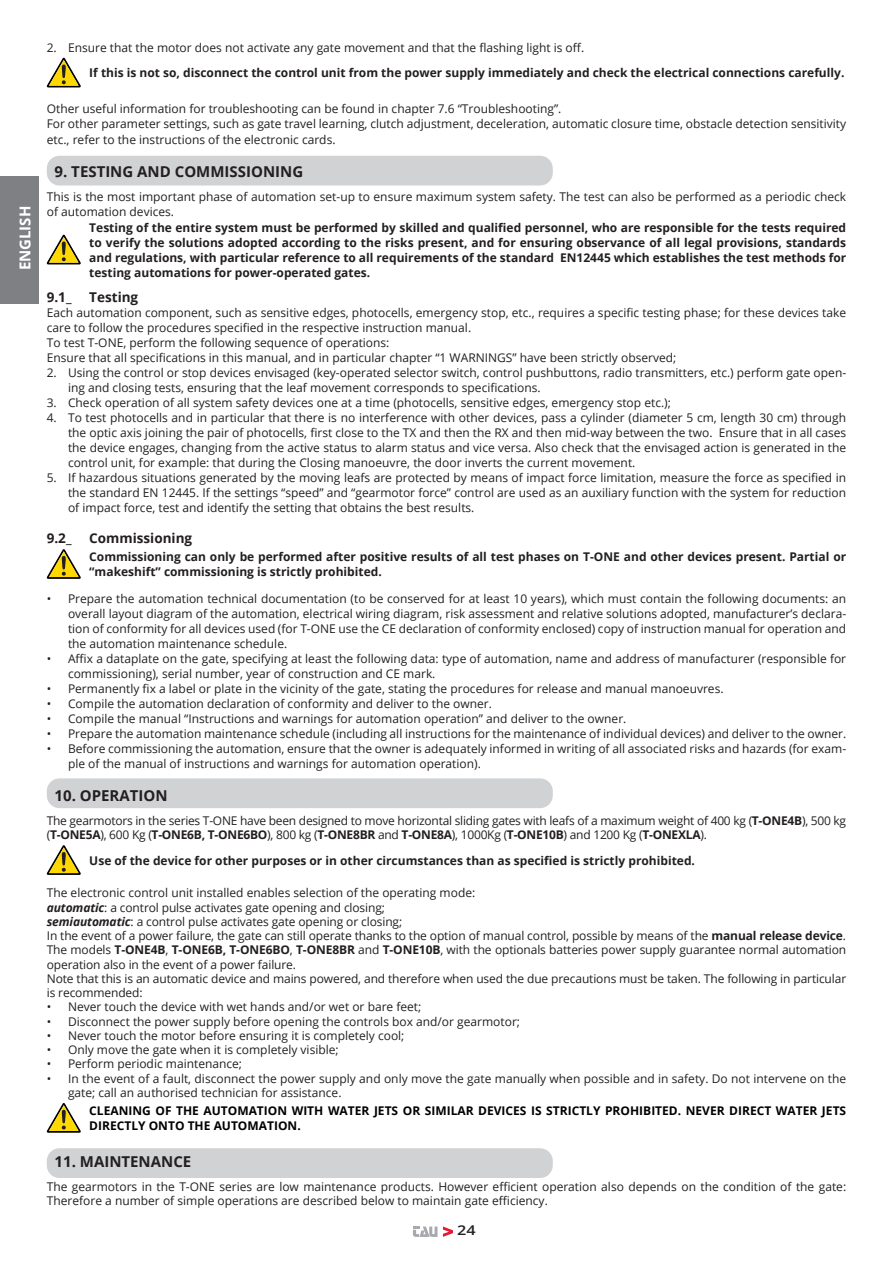
<style>
.page{position:relative;width:893px;height:1263px;background:#fff}
.page>*{position:absolute;margin:0;border:0;box-sizing:border-box;transform-origin:0 0}
.Titolo{font:700 15px "Open Sans";color:#231f20}
.t1{font:700 15px "Open Sans";color:#fff}
.Sottotitolo{font:700 13.5px "Open Sans";color:#231f20}
.t2{font:600 13.5px "Open Sans";color:#231f20;scale:1.2 1}
.Stacco_5{font:12px/15px "Open Sans";color:#231f20}
.Rientro_10G{font:700 12px/15px "Open Sans";color:#231f20;text-align:justify}
.Testo{font:12px/15px "Open Sans";color:#231f20}
.Rientro10{font:12px/14.2px "Open Sans";letter-spacing:-.01em;color:#231f20}
.Rientro10_con_trad{font:12px/14.2px "Open Sans";color:#231f20}
.Stacco_5-2{font:12px/14.2px "Open Sans";letter-spacing:-.02em;color:#231f20}
.Rientro_10G-2{font:700 12px/14.2px "Open Sans";color:#000}
.s1{font-weight:700}
.s2{font-weight:700;font-style:italic}
</style>
<div class="page">
<svg style="left:443px;top:1226px;width:10px;height:11px"></svg>
<svg style="left:413px;top:1226px;width:24px;height:11px"></svg>
<svg style="left:47px;top:58px;width:34px;height:29px"></svg>
<div style="left:47px;top:156px;width:506px;height:30px;background:#d1d2d4;border-radius:13px"></div>
<svg style="left:47px;top:235px;width:34px;height:29px"></svg>
<svg style="left:47px;top:549px;width:34px;height:30px"></svg>
<div style="left:47px;top:778px;width:506px;height:30px;background:#d1d2d4;border-radius:13px"></div>
<svg style="left:47px;top:845px;width:34px;height:30px"></svg>
<svg style="left:47px;top:1103px;width:34px;height:30px"></svg>
<div style="left:47px;top:1148px;width:506px;height:30px;background:#d1d2d4;border-radius:13px"></div>
<div style="left:0;top:176px;width:38px;height:127px;background:#7e8083"></div>
<p class="t1" style="left:15px;top:270px;width:66px;rotate:-90deg">ENGLISH</p>
<p class="Stacco_5" style="left:47px;top:40px;width:539px">2. Ensure that the motor does not activate any gate movement and that the flashing light is off.</p>
<p class="Rientro_10G" style="left:89px;top:65px;width:757px">If this is not so, disconnect the control unit from the power supply immediately and check the electrical connections carefully.</p>
<p class="Testo" style="left:47px;top:101px;width:516px">Other useful information for troubleshooting can be found in chapter 7.6 “Troubleshooting”.</p>
<p class="Testo" style="left:47px;top:116px;width:801px;line-height:15.6px">For other parameter settings, such as gate travel learning, clutch adjustment, deceleration, automatic closure time, obstacle detection sensitivity etc., refer to the instructions of the electronic cards.</p>
<p class="Titolo" style="left:55px;top:161px;width:250px">9. TESTING AND COMMISSIONING</p>
<p class="Testo" style="left:47px;top:189px;width:801px">This is the most important phase of automation set-up to ensure maximum system safety. The test can also be performed as a periodic check of automation devices.</p>
<p class="Rientro_10G" style="left:89px;top:219px;width:758px">Testing of the entire system must be performed by skilled and qualified personnel, who are responsible for the tests required to verify the solutions adopted according to the risks present, and for ensuring observance of all legal provisions, standards and regulations, with particular reference to all requirements of the standard EN12445 which establishes the test methods for testing automations for power-operated gates.</p>
<p class="Sottotitolo" style="left:47px;top:287px;width:26px">9.1_</p>
<p class="Sottotitolo" style="left:89px;top:287px;width:50px">Testing</p>
<p class="Testo" style="left:47px;top:305px;width:801px">Each automation component, such as sensitive edges, photocells, emergency stop, etc., requires a specific testing phase; for these devices take care to follow the procedures specified in the respective instruction manual.</p>
<p class="Testo" style="left:47px;top:335px;width:344px">To test T-ONE, perform the following sequence of operations:</p>
<p class="Stacco_5" style="left:47px;top:350px;width:631px">Ensure that all specifications in this manual, and in particular chapter “1 WARNINGS” have been strictly observed;</p>
<p class="Stacco_5" style="left:68px;top:365px;width:780px;text-indent:-21px">2. Using the control or stop devices envisaged (key-operated selector switch, control pushbuttons, radio transmitters, etc.) perform gate open&shy;ing and closing tests, ensuring that the leaf movement corresponds to specifications.</p>
<p class="Stacco_5" style="left:47px;top:395px;width:626px">3. Check operation of all system safety devices one at a time (photocells, sensitive edges, emergency stop etc.);</p>
<p class="Stacco_5" style="left:68px;top:410px;width:780px;text-align:justify;text-indent:-21px">4. To test photocells and in particular that there is no interference with other devices, pass a cylinder (diameter 5 cm, length 30 cm) through the optic axis joining the pair of photocells, first close to the TX and then the RX and then mid-way between the two. Ensure that in all cases the device engages, changing from the active status to alarm status and vice versa. Also check that the envisaged action is generated in the control unit, for example: that during the Closing manoeuvre, the door inverts the current movement.</p>
<p class="Stacco_5" style="left:68px;top:470px;width:780px;text-align:justify;text-indent:-21px">5. If hazardous situations generated by the moving leafs are protected by means of impact force limitation, measure the force as specified in the standard EN 12445. If the settings “speed” and “gearmotor force” control are used as an auxiliary function with the system for reduction of impact force, test and identify the setting that obtains the best results.</p>
<p class="Sottotitolo" style="left:47px;top:529px;width:26px">9.2_</p>
<p class="Sottotitolo" style="left:89px;top:529px;width:104px">Commissioning</p>
<p class="Rientro_10G" style="left:89px;top:549px;width:758px">Commissioning can only be performed after positive results of all test phases on T-ONE and other devices present. Partial or “makeshift” commissioning is strictly prohibited.</p>
<p class="Stacco_5" style="left:68px;top:591px;width:780px;text-align:justify;text-indent:-21px">• Prepare the automation technical documentation (to be conserved for at least 10 years), which must contain the following documents: an overall layout diagram of the automation, electrical wiring diagram, risk assessment and relative solutions adopted, manufacturer’s declara&shy;tion of conformity for all devices used (for T-ONE use the CE declaration of conformity enclosed) copy of instruction manual for operation and the automation maintenance schedule.</p>
<p class="Stacco_5" style="left:68px;top:651px;width:780px;text-indent:-21px">• Affix a dataplate on the gate, specifying at least the following data: type of automation, name and address of manufacturer (responsible for commissioning), serial number, year of construction and CE mark.</p>
<p class="Stacco_5" style="left:47px;top:681px;width:678px">• Permanently fix a label or plate in the vicinity of the gate, stating the procedures for release and manual manoeuvres.</p>
<p class="Stacco_5" style="left:47px;top:696px;width:447px">• Compile the automation declaration of conformity and deliver to the owner.</p>
<p class="Stacco_5" style="left:47px;top:711px;width:581px">• Compile the manual “Instructions and warnings for automation operation” and deliver to the owner.</p>
<p class="Stacco_5" style="left:47px;top:726px;width:801px">• Prepare the automation maintenance schedule (including all instructions for the maintenance of individual devices) and deliver to the owner.</p>
<p class="Stacco_5" style="left:68px;top:741px;width:780px;text-indent:-21px">• Before commissioning the automation, ensure that the owner is adequately informed in writing of all associated risks and hazards (for exam&shy;ple of the manual of instructions and warnings for automation operation).</p>
<p class="Titolo" style="left:55px;top:785px;width:115px">10. OPERATION</p>
<p class="Stacco_5-2" style="left:47px;top:813px;width:801px">The gearmotors in the series T-ONE have been designed to move horizontal sliding gates with leafs of a maximum weight of 400 kg (<span class="s1">T-ONE4B</span>), 500 kg (<span class="s1">T-ONE5A</span>), 600 Kg (<span class="s1">T-ONE6B, T-ONE6BO</span>), 800 kg (<span class="s1">T-ONE8BR</span> and <span class="s1">T-ONE8A</span>), 1000Kg (<span class="s1">T-ONE10B</span>) and 1200 Kg (<span class="s1">T-ONEXLA</span>).</p>
<p class="Rientro_10G" style="left:89px;top:852px;width:607px">Use of the device for other purposes or in other circumstances than as specified is strictly prohibited.</p>
<p class="Stacco_5" style="left:47px;top:885px;width:430px">The electronic control unit installed enables selection of the operating mode:</p>
<p class="Stacco_5" style="left:47px;top:899px;width:340px"><span class="s2">automatic</span>: a control pulse activates gate opening and closing;</p>
<p class="Stacco_5" style="left:47px;top:914px;width:357px"><span class="s2">semiautomatic</span>: a control pulse activates gate opening or closing;</p>
<p class="Rientro10" style="left:47px;top:928px;width:801px">In the event of a power failure, the gate can still operate thanks to the option of manual control, possible by means of the <span class="s1">manual release device</span>.</p>
<p class="Rientro10" style="left:47px;top:943px;width:801px">The models <span class="s1">T-ONE4B</span>, <span class="s1">T-ONE6B, T-ONE6BO</span>, <span class="s1">T-ONE8BR</span> and <span class="s1">T-ONE10B</span>, with the optionals batteries power supply guarantee normal automation operation also in the event of a power failure.</p>
<p class="Rientro10" style="left:47px;top:971px;width:801px">Note that this is an automatic device and mains powered, and therefore when used the due precautions must be taken. The following in particular is recommended:</p>
<p class="Rientro10_con_trad" style="left:47px;top:1000px;width:376px">• Never touch the device with wet hands and/or wet or bare feet;</p>
<p class="Rientro10_con_trad" style="left:47px;top:1014px;width:475px">• Disconnect the power supply before opening the controls box and/or gearmotor;</p>
<p class="Rientro10_con_trad" style="left:47px;top:1028px;width:359px">• Never touch the motor before ensuring it is completely cool;</p>
<p class="Rientro10_con_trad" style="left:47px;top:1042px;width:293px">• Only move the gate when it is completely visible;</p>
<p class="Rientro10_con_trad" style="left:47px;top:1057px;width:197px">• Perform periodic maintenance;</p>
<p class="Rientro10_con_trad" style="left:68px;top:1071px;width:780px;text-indent:-21px">• In the event of a fault, disconnect the power supply and only move the gate manually when possible and in safety. Do not intervene on the gate; call an authorised technician for assistance.</p>
<p class="Rientro_10G-2" style="left:89px;top:1103px;width:758px">CLEANING OF THE AUTOMATION WITH WATER JETS OR SIMILAR DEVICES IS STRICTLY PROHIBITED. NEVER DIRECT WATER JETS<br>DIRECTLY ONTO THE AUTOMATION.</p>
<p class="Titolo" style="left:55px;top:1151px;width:138px">11. MAINTENANCE</p>
<p class="Stacco_5" style="left:47px;top:1179px;width:801px;line-height:14.2px">The gearmotors in the T-ONE series are low maintenance products. However efficient operation also depends on the condition of the gate:<br>Therefore a number of simple operations are described below to maintain gate efficiency.</p>
<p class="t2" style="left:457px;top:1220px;width:17px">24</p>
</div>
